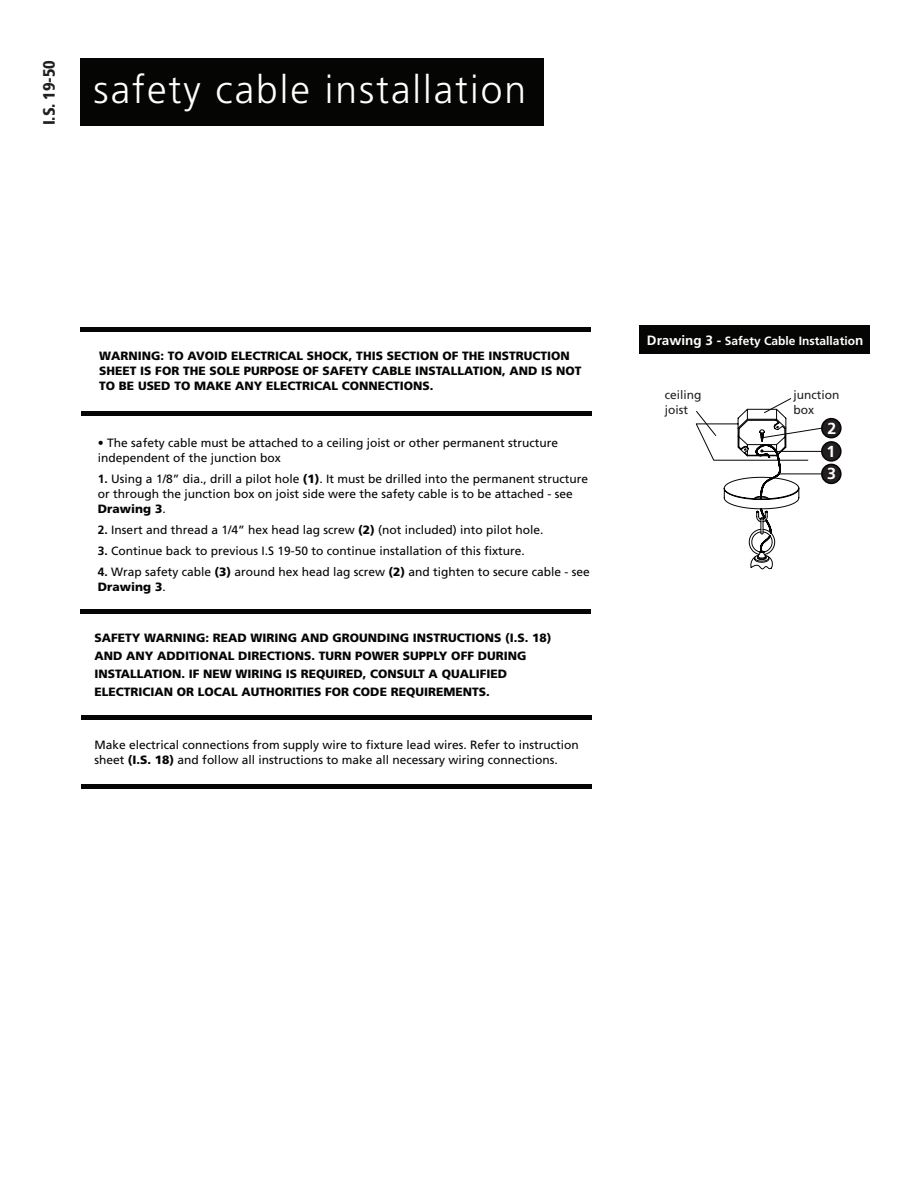
<style>
.page{position:relative;width:918px;height:1188px;background:#fff}
.page>*{position:absolute;margin:0;border:0;box-sizing:border-box;transform-origin:0 0}
.t1{font:300 39px "Frutiger LT Std";letter-spacing:.05em;color:#fff}
.t2{font:900 condensed 16.5px "Frutiger LT Std";color:#231f20}
.t3{font:700 16.05px "Frutiger LT Std";color:#fff}
.t4{font:12px/15px "Frutiger LT Std";color:#050504}
.t5{font:900 12px/18px "Frutiger LT Std";color:#050504}
.t6{font:700 12px "Frutiger LT Std";color:#fff}
.t7{font:12px/15px "Frutiger LT Std";color:#231f20}
.s1{font-weight:700}
.s2{font-weight:900}
.s3{font-size:13.5px}
</style>
<div class="page">
<div style="left:81px;top:58px;width:463px;height:68px;background:#050504"></div>
<div style="left:80px;top:327px;width:511px;height:5px;background:#050504"></div>
<div style="left:81px;top:411px;width:511px;height:5px;background:#050504"></div>
<div style="left:80px;top:609px;width:511px;height:5px;background:#050504"></div>
<div style="left:81px;top:784px;width:511px;height:5px;background:#050504"></div>
<div style="left:81px;top:715px;width:511px;height:5px;background:#050504"></div>
<div style="left:639px;top:326px;width:231px;height:28px;background:#050504"></div>
<div style="left:821px;top:464px;width:21px;height:20px;background:#231f20;border:2px solid #050605;border-radius:50%"></div>
<div style="left:821px;top:441px;width:21px;height:21px;background:#231f20;border:2px solid #050605;border-radius:50%"></div>
<div style="left:821px;top:418px;width:21px;height:20px;background:#231f20;border:2px solid #050605;border-radius:50%"></div>
<svg style="left:695px;top:398px;width:128px;height:171px"></svg>
<h2 class="t2" style="left:39px;top:125px;width:67px;rotate:-90deg">I.S. 19-50</h2>
<h1 class="t1" style="left:94px;top:68px;width:434px">safety cable installation</h1>
<p class="t5" style="left:99px;top:349px;width:484px;line-height:15px">WARNING: TO AVOID ELECTRICAL SHOCK, THIS SECTION OF THE INSTRUCTION<br>SHEET IS FOR THE SOLE PURPOSE OF SAFETY CABLE INSTALLATION, AND IS NOT<br>TO BE USED TO MAKE ANY ELECTRICAL CONNECTIONS.</p>
<p class="t4" style="left:98px;top:435px;width:462px">• The safety cable must be attached to a ceiling joist or other permanent structure independent of the junction box</p>
<p class="t4" style="left:98px;top:471px;width:492px"><span class="s1">1.</span> Using a 1/8” dia., drill a pilot hole <span class="s2">(1)</span>. It must be drilled into the permanent structure or through the junction box on joist side were the safety cable is to be attached - see<br><span class="s2">Drawing 3</span>.</p>
<p class="t4" style="left:98px;top:522px;width:447px"><span class="s1">2.</span> Insert and thread a 1/4” hex head lag screw <span class="s2">(2)</span> (not included) into pilot hole.</p>
<p class="t4" style="left:98px;top:543px;width:428px"><span class="s1">3.</span> Continue back to previous I.S 19-50 to continue installation of this fixture.</p>
<p class="t4" style="left:98px;top:564px;width:494px"><span class="s1">4.</span> Wrap safety cable <span class="s2">(3)</span> around hex head lag screw <span class="s2">(2)</span> and tighten to secure cable - see<br><span class="s2">Drawing 3</span>.</p>
<p class="t5" style="left:95px;top:629px;width:459px">SAFETY WARNING: READ WIRING AND GROUNDING INSTRUCTIONS (I.S. 18)<br>AND ANY ADDITIONAL DIRECTIONS. TURN POWER SUPPLY OFF DURING INSTALLATION. IF NEW WIRING IS REQUIRED, CONSULT A QUALIFIED ELECTRICIAN OR LOCAL AUTHORITIES FOR CODE REQUIREMENTS.</p>
<p class="t4" style="left:95px;top:738px;width:486px">Make electrical connections from supply wire to fixture lead wires. Refer to instruction sheet <span class="s2">(I.S. 18)</span> and follow all instructions to make all necessary wiring connections.</p>
<p class="t6" style="left:647px;top:334px;width:218px"><span class="s3">Drawing 3 -</span> Safety Cable Installatio<span class="s3">n</span></p>
<p class="t7" style="left:665px;top:388px;width:38px">ceiling joist</p>
<p class="t7" style="left:794px;top:388px;width:47px">junction box</p>
<h3 class="t3" style="left:827px;top:419px;width:10px">2</h3>
<h3 class="t3" style="left:826px;top:442px;width:10px">1</h3>
<h3 class="t3" style="left:827px;top:464px;width:10px">3</h3>
</div>
